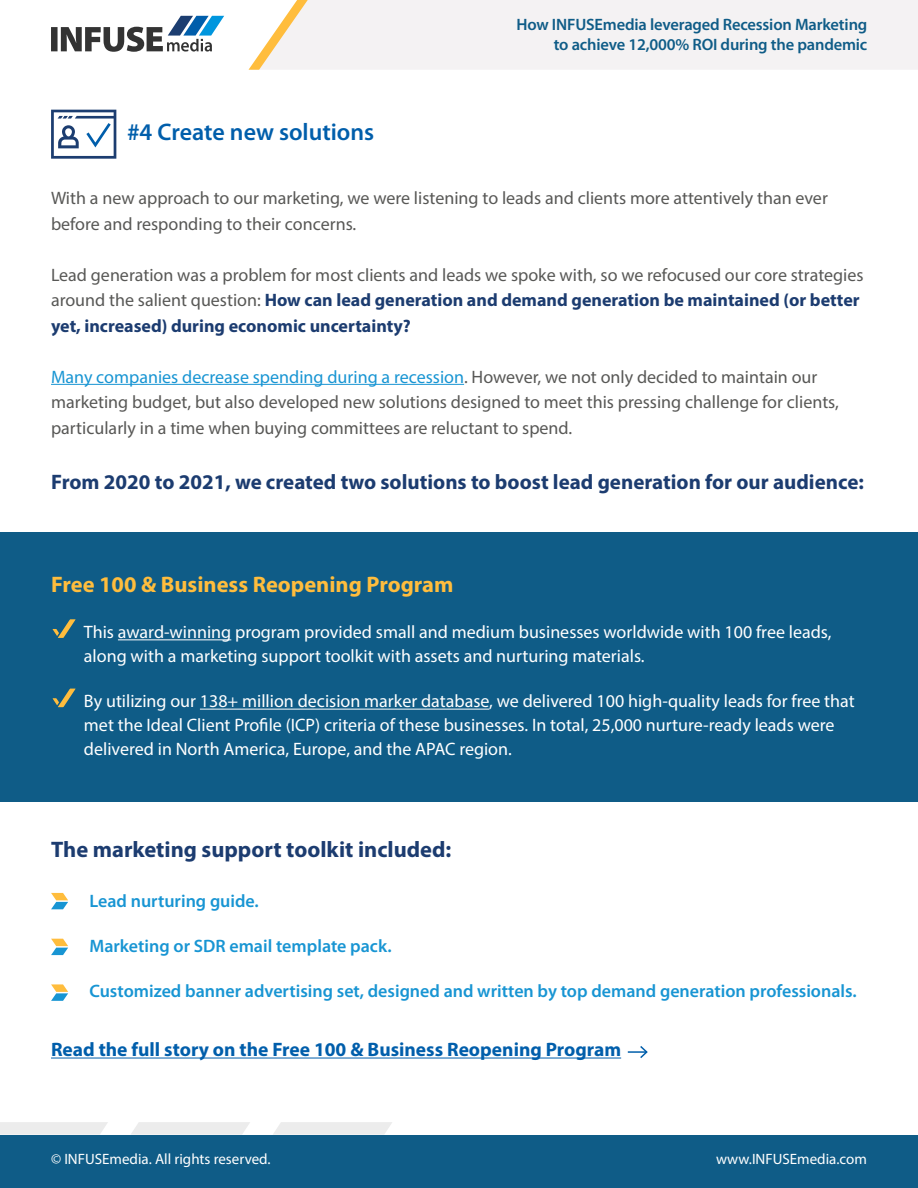
<style>
.page{position:relative;width:918px;height:1188px;background:#fff}
.page>*{position:absolute;margin:0;border:0;box-sizing:border-box;transform-origin:0 0}
.t1{font:600 24px "Myriad Pro";color:#005eab}
.t2{font:700 22.5px "Myriad Pro";color:#1c3c70}
.t3{font:700 22.5px "Myriad Pro";color:#ffbd3d}
.t4{font:700 21px "Myriad Pro";color:#1c3c70}
.t5{font:700 19.5px "Myriad Pro";color:#005eab}
.t6{font:18px/25.5px "Myriad Pro";color:#585856}
.t7{font:18px/24px "Myriad Pro";color:#fff}
.t8{font:600 18px "Myriad Pro";color:#1895d3}
.t9{font:600 16.5px/19.8px "Myriad Pro";letter-spacing:-.01em;color:#0f5c87;text-align:right}
.t10{font:15px "Myriad Pro";color:#fff}
.s1{font-weight:700;color:#1c3c70}
.s2{color:#1895d3}
</style>
<div class="page">
<div style="left:0;top:532px;width:918px;height:269px;background:#0f5c87"></div>
<hr style="left:118px;top:639px;width:113px;height:1px;background:#fff">
<hr style="left:200px;top:709px;width:289px;height:1px;background:#fff">
<svg style="left:52px;top:619px;width:24px;height:19px"></svg>
<svg style="left:52px;top:688px;width:24px;height:20px"></svg>
<hr style="left:51px;top:384px;width:413px;height:1px;background:#1895d3">
<svg style="left:51px;top:110px;width:65px;height:49px"></svg>
<svg style="left:51px;top:893px;width:17px;height:16px"></svg>
<svg style="left:51px;top:939px;width:17px;height:16px"></svg>
<svg style="left:51px;top:984px;width:17px;height:17px"></svg>
<hr style="left:51px;top:1058px;width:570px;height:1px;background:#005eab">
<svg style="left:628px;top:1046px;width:20px;height:12px"></svg>
<svg style="left:51px;top:16px;width:173px;height:36px"></svg>
<div style="left:309px;top:0;width:609px;height:69px;background:#f4f2f3"></div>
<svg style="left:249px;top:0;width:60px;height:70px"></svg>
<svg style="left:0;top:1122px;width:108px;height:13px"></svg>
<div style="left:131px;top:1122px;width:119px;height:13px;background:#ececec"></div>
<div style="left:273px;top:1122px;width:119px;height:13px;background:#ececec"></div>
<div style="left:0;top:1135px;width:918px;height:53px;background:#0f5c87"></div>
<h1 class="t1" style="left:127px;top:119px;width:249px">#4 Create new solutions</h1>
<p class="t9" style="left:517px;top:15px;width:352px">How INFUSEmedia leveraged Recession Marketing to achieve 12,000% ROI during the pandemic</p>
<p class="t6" style="left:51px;top:185px;width:778px">With a new approach to our marketing, we were listening to leads and clients more attentively than ever before and responding to their concerns.</p>
<p class="t6" style="left:51px;top:261px;width:814px">Lead generation was a problem for most clients and leads we spoke with, so we refocused our core strategies around the salient question: <span class="s1">How can lead generation and demand generation be maintained (or better yet, increased) during economic uncertainty?</span></p>
<p class="t6" style="left:51px;top:363px;width:789px"><span class="s2">Many companies decrease spending during a recession</span>. However, we not only decided to maintain our marketing budget, but also developed new solutions designed to meet this pressing challenge for clients, particularly in a time when buying committees are reluctant to spend.</p>
<p class="t4" style="left:51px;top:468px;width:814px">From 2020 to 2021, we created two solutions to boost lead generation for our audience:</p>
<p class="t3" style="left:51px;top:569px;width:404px">Free 100 &amp; Business Reopening Program</p>
<p class="t7" style="left:84px;top:620px;width:749px">This award-winning program provided small and medium businesses worldwide with 100 free leads, along with a marketing support toolkit with assets and nurturing materials.</p>
<p class="t7" style="left:84px;top:689px;width:772px">By utilizing our 138+ million decision marker database, we delivered 100 high-quality leads for free that met the Ideal Client Profile (ICP) criteria of these businesses. In total, 25,000 nurture-ready leads were delivered in North America, Europe, and the APAC region.</p>
<p class="t2" style="left:51px;top:835px;width:402px">The marketing support toolkit included:</p>
<p class="t8" style="left:89px;top:891px;width:171px">Lead nurturing guide.</p>
<p class="t8" style="left:89px;top:936px;width:304px">Marketing or SDR email template pack.</p>
<p class="t8" style="left:89px;top:981px;width:769px">Customized banner advertising set, designed and written by top demand generation professionals.</p>
<p class="t5" style="left:51px;top:1037px;width:572px">Read the full story on the Free 100 &amp; Business Reopening Program</p>
<p class="t10" style="left:51px;top:1150px;width:221px">© INFUSEmedia. All rights reserved.</p>
<p class="t10" style="left:716px;top:1150px;width:152px">www.INFUSEmedia.com</p>
</div>
